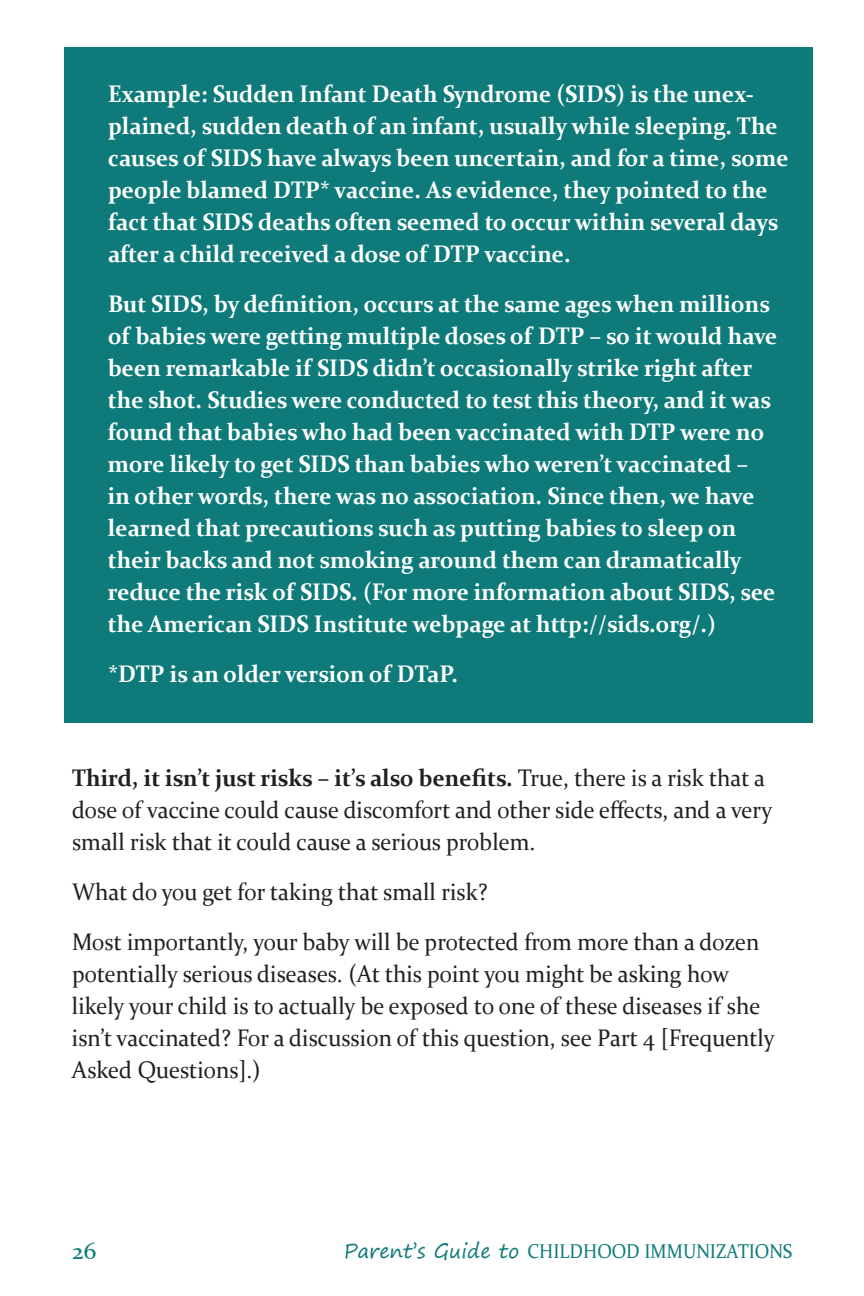
<style>
.page{position:relative;width:864px;height:1296px;background:#fff}
.page>*{position:absolute;margin:0;border:0;box-sizing:border-box;transform-origin:0 0}
.t1{font:700 24px/32px "Constantia";color:#fff;scale:.95 1}
.t2{font:24px/32px "Constantia";color:#231f20;scale:.95 1}
.t3{font:24px "Constantia";color:#0e7b7a}
.t4{font:20px "Constantia";color:#0e7b7a;scale:.9 1}
.s1{font-weight:700}
.s2{font-family:"Segoe Print"}
</style>
<div class="page">
<div style="left:64px;top:48px;width:749px;height:675px;background:#0e7b7a"></div>
<p class="t1" style="left:108px;top:77px;width:718px">Example: Sudden Infant Death Syndrome (SIDS) is the unex&shy;plained, sudden death of an infant, usually while sleeping. The causes of SIDS have always been uncertain, and for a time, some people blamed DTP* vaccine. As evidence, they pointed to the fact that SIDS deaths often seemed to occur within several days after a child received a dose of DTP vaccine.</p>
<p class="t1" style="left:108px;top:287px;width:706px">But SIDS, by definition, occurs at the same ages when millions of babies were getting multiple doses of DTP – so it would have been remarkable if SIDS didn’t occasionally strike right after the shot. Studies were conducted to test this theory, and it was found that babies who had been vaccinated with DTP were no more likely to get SIDS than babies who weren’t vaccinated –<br>in other words, there was no association. Since then, we have learned that precautions such as putting babies to sleep on their backs and not smoking around them can dramatically reduce the risk of SIDS. (For more information about SIDS, see the American SIDS Institute webpage at http://sids.org/.)</p>
<p class="t1" style="left:108px;top:657px;width:370px">*DTP is an older version of DTaP.</p>
<p class="t2" style="left:72px;top:761px;width:740px"><span class="s1">Third, it isn’t just risks – it’s also benefits.</span> True, there is a risk that a dose of vaccine could cause discomfort and other side effects, and a very small risk that it could cause a serious problem.</p>
<p class="t2" style="left:72px;top:875px;width:439px">What do you get for taking that small risk?</p>
<p class="t2" style="left:72px;top:925px;width:742px">Most importantly, your baby will be protected from more than a dozen potentially serious diseases. (At this point you might be asking how likely your child is to actually be exposed to one of these diseases if she isn’t vaccinated? For a discussion of this question, see Part 4 [Frequently Asked Questions].)</p>
<p class="t3" style="left:72px;top:1234px;width:26px">26</p>
<p class="t4" style="left:344px;top:1237px;width:500px"><span class="s2">Parent’s Guide to</span> CHILDHOOD IMMUNIZATIONS</p>
</div>
